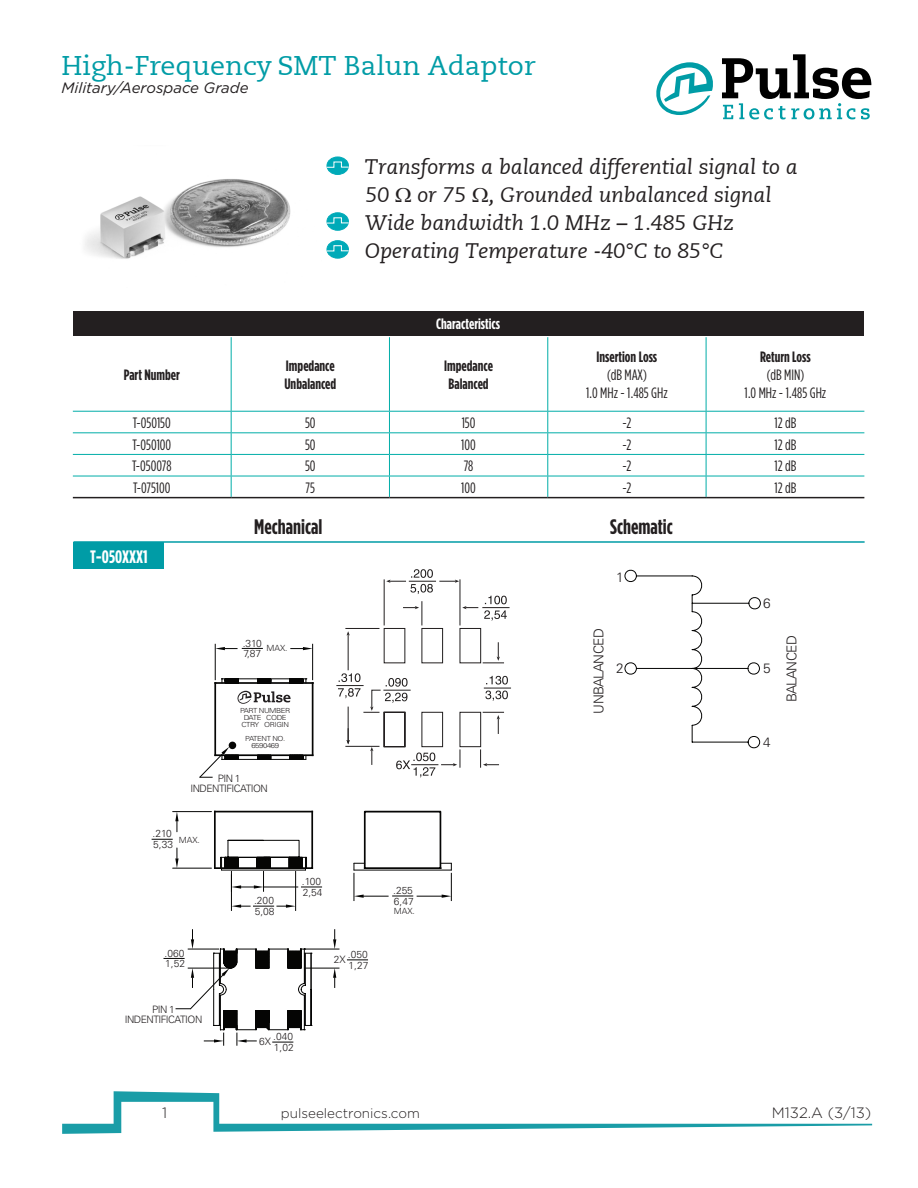
<style>
.page{position:relative;width:918px;height:1188px;background:#fff}
.page>*{position:absolute;margin:0;border:0;box-sizing:border-box;transform-origin:0 0}
.t1{font:27px "Caecilia LT";color:#009ca6}
.t2{font:italic 21px/27.9px "Caecilia LT";letter-spacing:-.005em;color:#231f20}
.t3{font:700 21px "Gotham Condensed";color:#231f20}
.t4{font:700 18px "Gotham Condensed";color:#fff}
.t5{font:15px/18px "Gotham Condensed";color:#231f20;text-align:center}
.t6{font:700 15px/18px "Gotham Condensed";color:#231f20}
.t7{font:italic 15px "Gotham";color:#231f20}
.t8{font:700 15px "Gotham Condensed";color:#fff}
.t9{font:300 15px "Gotham";color:#231f20}
.t10{font:300 13.65px "Univers";letter-spacing:-.05em;color:#231f20}
.t11{font:300 13.5px "Gotham";color:#231f20}
.t12{font:300 10.2px/10.6px "Univers";letter-spacing:-.05em;color:#231f20}
.t13{font:300 8.55px "Univers";color:#231f20}
.t14{font:300 7.05px/7.1px "Univers";letter-spacing:-.05em;color:#231f20;text-align:center;scale:1.11 1}
</style>
<div class="page">
<svg style="left:722px;top:54px;width:149px;height:65px"></svg>
<svg style="left:656px;top:62px;width:57px;height:53px"></svg>
<svg style="left:62px;top:1091px;width:810px;height:43px"></svg>
<div style="left:74px;top:542px;width:90px;height:27px;background:#009ca6"></div>
<svg style="left:326px;top:156px;width:22px;height:19px"></svg>
<div style="left:327px;top:157px;width:21px;height:17px;background:#00aab8;border-radius:50%"></div>
<div style="left:327px;top:157px;width:22px;height:18px;border:1px solid #00aab8;border-radius:50%"></div>
<svg style="left:327px;top:161px;width:22px;height:7px"></svg>
<svg style="left:326px;top:212px;width:23px;height:19px"></svg>
<div style="left:327px;top:213px;width:21px;height:17px;background:#00aab8;border-radius:50%"></div>
<div style="left:327px;top:213px;width:22px;height:17px;border:1px solid #00aab8;border-radius:50%"></div>
<svg style="left:327px;top:217px;width:22px;height:7px"></svg>
<svg style="left:326px;top:240px;width:23px;height:19px"></svg>
<div style="left:327px;top:241px;width:21px;height:17px;background:#00aab8;border-radius:50%"></div>
<div style="left:327px;top:241px;width:22px;height:17px;border:1px solid #00aab8;border-radius:50%"></div>
<svg style="left:327px;top:245px;width:22px;height:7px"></svg>
<div style="left:73px;top:311px;width:790px;height:24px;background:#231f20"></div>
<hr style="left:231px;top:337px;width:1px;height:74px;background:#00ada8">
<hr style="left:389px;top:337px;width:1px;height:74px;background:#00ada8">
<hr style="left:547px;top:337px;width:1px;height:74px;background:#00ada8">
<hr style="left:706px;top:337px;width:1px;height:74px;background:#00ada8">
<hr style="left:73px;top:497px;width:158px;height:1px;background:#231f20">
<hr style="left:231px;top:497px;width:158px;height:1px;background:#231f20">
<hr style="left:389px;top:497px;width:159px;height:1px;background:#231f20">
<hr style="left:548px;top:497px;width:158px;height:1px;background:#231f20">
<hr style="left:706px;top:497px;width:158px;height:1px;background:#231f20">
<hr style="left:73px;top:411px;width:158px;height:1px;background:#00ada8">
<hr style="left:231px;top:411px;width:158px;height:1px;background:#00ada8">
<hr style="left:389px;top:411px;width:159px;height:1px;background:#00ada8">
<hr style="left:548px;top:411px;width:158px;height:1px;background:#00ada8">
<hr style="left:706px;top:411px;width:158px;height:1px;background:#00ada8">
<hr style="left:73px;top:432px;width:158px;height:1px;background:#00ada8">
<hr style="left:231px;top:432px;width:158px;height:1px;background:#00ada8">
<hr style="left:389px;top:432px;width:159px;height:1px;background:#00ada8">
<hr style="left:548px;top:432px;width:158px;height:1px;background:#00ada8">
<hr style="left:706px;top:432px;width:158px;height:1px;background:#00ada8">
<hr style="left:73px;top:454px;width:158px;height:1px;background:#00ada8">
<hr style="left:231px;top:454px;width:158px;height:1px;background:#00ada8">
<svg style="left:231px;top:412px;width:1px;height:85px"></svg>
<hr style="left:389px;top:454px;width:159px;height:1px;background:#00ada8">
<svg style="left:389px;top:412px;width:1px;height:85px"></svg>
<hr style="left:548px;top:454px;width:158px;height:1px;background:#00ada8">
<svg style="left:547px;top:412px;width:1px;height:85px"></svg>
<hr style="left:706px;top:454px;width:158px;height:1px;background:#00ada8">
<svg style="left:706px;top:412px;width:1px;height:85px"></svg>
<hr style="left:73px;top:476px;width:158px;height:1px;background:#00ada8">
<hr style="left:231px;top:476px;width:158px;height:1px;background:#00ada8">
<hr style="left:389px;top:476px;width:159px;height:1px;background:#00ada8">
<hr style="left:548px;top:476px;width:158px;height:1px;background:#00ada8">
<hr style="left:706px;top:476px;width:158px;height:1px;background:#00ada8">
<hr style="left:74px;top:541px;width:791px;height:2px;background:#009ca6">
<img style="left:85px;top:179px;width:206px;height:80px">
<svg style="left:624px;top:570px;width:137px;height:179px"></svg>
<svg style="left:152px;top:569px;width:359px;height:476px"></svg>
<p class="t1" style="left:61px;top:54px;width:476px">High-Frequency SMT Balun Adaptor</p>
<p class="t7" style="left:61px;top:81px;width:189px">Military/Aerospace Grade</p>
<p class="t2" style="left:365px;top:155px;width:434px">Transforms a balanced differential signal to a<br>50</p>
<p class="t2" style="left:365px;top:183px;width:408px;text-indent:52px">or 75 , Grounded unbalanced signal<br>Wide bandwidth 1.0 MHz – 1.485 GHz<br>Operating Temperature -40°C to 85°C</p>
<p class="t8" style="left:436px;top:317px;width:65px">Characteristics</p>
<p class="t6" style="left:124px;top:367px;width:58px">Part Number</p>
<p class="t6" style="left:284px;top:358px;width:53px">Impedance<br>Unbalanced</p>
<p class="t6" style="left:444px;top:358px;width:50px">Impedance<br>Balanced</p>
<p class="t6" style="left:597px;top:349px;width:62px">Insertion Loss</p>
<p class="t5" style="left:586px;top:367px;width:83px">(dB MAX)<br>1.0 MHz - 1.485 GHz</p>
<p class="t6" style="left:760px;top:349px;width:52px">Return Loss</p>
<p class="t5" style="left:745px;top:367px;width:83px">(dB MIN)<br>1.0 MHz - 1.485 GHz</p>
<p class="t5" style="left:133px;top:415px;width:40px">T-050150</p>
<p class="t5" style="left:305px;top:415px;width:12px">50</p>
<p class="t5" style="left:462px;top:415px;width:15px">150</p>
<p class="t5" style="left:622px;top:415px;width:10px">-2</p>
<p class="t5" style="left:774px;top:415px;width:23px">12 dB</p>
<p class="t5" style="left:132px;top:436px;width:40px">T-050100</p>
<p class="t5" style="left:305px;top:436px;width:12px">50</p>
<p class="t5" style="left:461px;top:436px;width:16px">100</p>
<p class="t5" style="left:622px;top:436px;width:10px">-2</p>
<p class="t5" style="left:774px;top:436px;width:23px">12 dB</p>
<p class="t5" style="left:132px;top:458px;width:41px">T-050078</p>
<p class="t5" style="left:305px;top:458px;width:12px">50</p>
<p class="t5" style="left:464px;top:458px;width:11px">78</p>
<p class="t5" style="left:622px;top:458px;width:10px">-2</p>
<p class="t5" style="left:774px;top:458px;width:23px">12 dB</p>
<p class="t5" style="left:133px;top:479px;width:39px">T-075100</p>
<p class="t5" style="left:306px;top:479px;width:11px">75</p>
<p class="t5" style="left:461px;top:479px;width:16px">100</p>
<p class="t5" style="left:622px;top:479px;width:10px">-2</p>
<p class="t5" style="left:774px;top:479px;width:23px">12 dB</p>
<p class="t3" style="left:254px;top:517px;width:69px">Mechanical</p>
<p class="t3" style="left:610px;top:517px;width:64px">Schematic</p>
<p class="t4" style="left:90px;top:548px;width:59px">T-050XXX1</p>
<p class="t12" style="left:243px;top:638px;width:21px">.310<br>7,87</p>
<p class="t13" style="left:266px;top:645px;width:23px">MAX.</p>
<p class="t14" style="left:240px;top:708px;width:47px">PART NUMBER<br>DATE CODE<br>CTRY ORIGIN</p>
<p class="t14" style="left:245px;top:735px;width:37px">PATENT NO.<br>6590469</p>
<p class="t12" style="left:190px;top:774px;width:79px;line-height:10.2px;text-align:center">PIN 1<br>INDENTIFICATION</p>
<p class="t12" style="left:153px;top:829px;width:22px">.210<br>5,33</p>
<p class="t13" style="left:179px;top:836px;width:23px">MAX.</p>
<p class="t12" style="left:165px;top:948px;width:22px">.060<br>1,52</p>
<p class="t12" style="left:125px;top:1004px;width:79px;line-height:10.2px;text-align:center">PIN 1<br>INDENTIFICATION</p>
<p class="t12" style="left:254px;top:896px;width:22px">.200<br>5,08</p>
<p class="t12" style="left:302px;top:877px;width:22px">.100<br>2,54</p>
<p class="t12" style="left:393px;top:886px;width:22px">.255<br>6,47</p>
<p class="t13" style="left:394px;top:908px;width:23px">MAX.</p>
<p class="t12" style="left:348px;top:950px;width:21px">.050</p>
<p class="t12" style="left:334px;top:954px;width:13px">2X</p>
<p class="t12" style="left:349px;top:960px;width:21px">1,27</p>
<p class="t12" style="left:273px;top:1032px;width:21px">.040</p>
<p class="t12" style="left:259px;top:1036px;width:13px">6X</p>
<p class="t12" style="left:274px;top:1042px;width:21px">1,02</p>
<p class="t10" style="left:616px;top:572px;width:9px">1</p>
<p class="t10" style="left:763px;top:597px;width:9px">6</p>
<p class="t10" style="left:593px;top:714px;width:86px;rotate:-90deg">UNBALANCED</p>
<p class="t10" style="left:786px;top:702px;width:68px;rotate:-90deg">BALANCED</p>
<p class="t10" style="left:616px;top:663px;width:9px">2</p>
<p class="t10" style="left:763px;top:663px;width:9px">5</p>
<p class="t10" style="left:763px;top:737px;width:9px">4</p>
<p class="t9" style="left:162px;top:1106px;width:7px">1</p>
<p class="t11" style="left:281px;top:1107px;width:140px">pulseelectronics.com</p>
<p class="t9" style="left:772px;top:1106px;width:101px">M132.A (3/13)</p>
</div>
